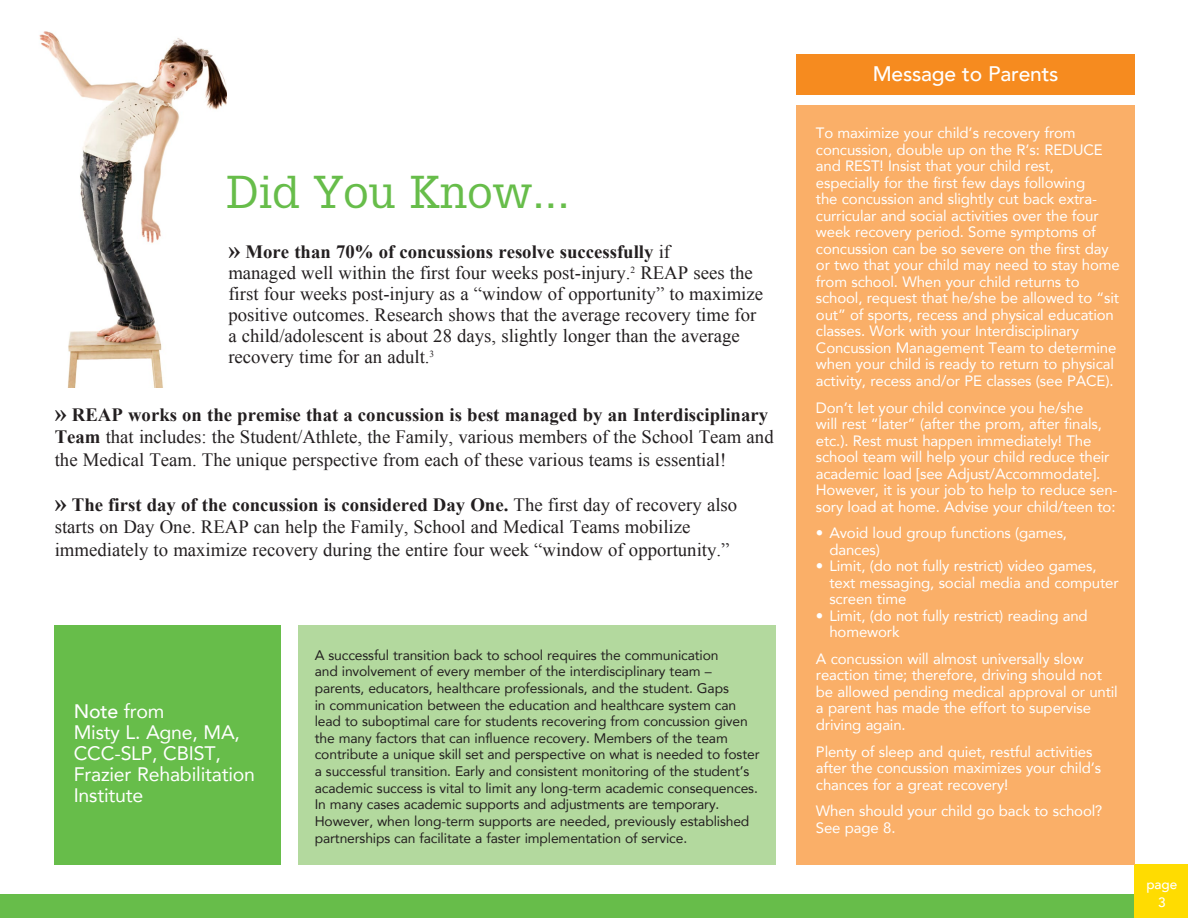
<style>
.page{position:relative;width:1188px;height:918px;background:#fff}
.page>*{position:absolute;margin:0;border:0;box-sizing:border-box;transform-origin:0 0}
.t1{font:45px "Glypha LT Std";color:#67bd4a}
.t2{font:500 21px "Avenir";letter-spacing:-.01em;color:#fff}
.t3{font:19.5px/21px "Avenir";letter-spacing:-.01em;color:#fff}
.t4{font:18.75px/21px "Times New Roman";color:#231f20}
.t5{font:700 18.75px "Times New Roman";color:#231f20}
.t6{font:15px/16.5px "Avenir";letter-spacing:-.01em;color:#fff}
.t7{font:13.8px/16.6px "Avenir";letter-spacing:-.01em;color:#231f20}
.t8{font:500 13.5px "Avenir";color:#fff}
.s1{font-size:24px}
.s2{font-weight:400}
.s3{font-weight:700}
.s4{font-weight:500}
</style>
<div class="page">
<img style="left:39px;top:31px;width:188px;height:356px">
<div style="left:0;top:895px;width:1188px;height:23px;background:#67bd4a"></div>
<div style="left:1135px;top:864px;width:53px;height:54px;background:#ffdc01"></div>
<div style="left:797px;top:54px;width:338px;height:41px;background:#f68b1f"></div>
<div style="left:797px;top:105px;width:338px;height:759px;background:#faaf68"></div>
<div style="left:55px;top:625px;width:226px;height:239px;background:#67bd4a"></div>
<div style="left:298px;top:625px;width:478px;height:239px;background:#b3d99e"></div>
<p class="t1" style="left:226px;top:165px;width:345px">Did You Know...</p>
<p class="t5" style="left:228px;top:239px;width:443px"><span class="s1">»</span> More than 70% of concussions resolve successfully <span class="s2">if</span></p>
<p class="t4" style="left:228px;top:262px;width:536px">managed well within the first four weeks post-injury.<sup>2</sup> REAP sees the first four weeks post-injury as a “window of opportunity” to maximize positive outcomes. Research shows that the average recovery time for a child/adolescent is about 28 days, slightly longer than the average recovery time for an adult.<sup>3</sup></p>
<p class="t5" style="left:55px;top:401px;width:715px"><span class="s1">»</span> REAP works on the premise that a concussion is best managed by an Interdisciplinary</p>
<p class="t4" style="left:55px;top:426px;width:720px"><span class="s3">Team</span> that includes: the Student/Athlete, the Family, various members of the School Team and</p>
<p class="t4" style="left:55px;top:449px;width:673px">the Medical Team. The unique perspective from each of these various teams is essential!</p>
<p class="t5" style="left:55px;top:491px;width:684px"><span class="s1">»</span> The first day of the concussion is considered Day One. <span class="s2">The first day of recovery also</span></p>
<p class="t4" style="left:55px;top:515px;width:676px;line-height:22.5px">starts on Day One. REAP can help the Family, School and Medical Teams mobilize immediately to maximize recovery during the entire four week “window of opportunity.”</p>
<p class="t3" style="left:74px;top:700px;width:183px"><span class="s4">Note</span> from<br>Misty L. Agne, MA,<br>CCC-SLP, CBIST,<br>Frazier Rehabilitation<br>Institute</p>
<p class="t7" style="left:315px;top:646px;width:446px">A successful transition back to school requires the communication<br>and involvement of every member of the interdisciplinary team – parents, educators, healthcare professionals, and the student. Gaps<br>in communication between the education and healthcare system can lead to suboptimal care for students recovering from concussion given the many factors that can influence recovery. Members of the team contribute a unique skill set and perspective on what is needed to foster a successful transition. Early and consistent monitoring of the student’s academic success is vital to limit any long-term academic consequences.<br>In many cases academic supports and adjustments are temporary.<br>However, when long-term supports are needed, previously established partnerships can facilitate a faster implementation of service.</p>
<p class="t2" style="left:873px;top:56px;width:187px">Message to Parents</p>
<p class="t6" style="left:816px;top:125px;width:305px">To maximize your child’s recovery from concussion, double up on the R’s: REDUCE and REST! Insist that your child rest, especially for the first few days following<br>the concussion and slightly cut back extra&shy;curricular and social activities over the four week recovery period. Some symptoms of concussion can be so severe on the first day or two that your child may need to stay home from school. When your child returns to school, request that he/she be allowed to “sit out” of sports, recess and physical education classes. Work with your Interdisciplinary Concussion Management Team to determine when your child is ready to return to physical activity, recess and/or PE classes (see PACE).</p>
<p class="t6" style="left:816px;top:399px;width:303px">Don’t let your child convince you he/she<br>will rest “later” (after the prom, after finals, etc.). Rest must happen immediately! The school team will help your child reduce their academic load [see Adjust/Accommodate].<br>However, it is your job to help to reduce sen&shy;sory load at home. Advise your child/teen to:</p>
<p class="t6" style="left:829px;top:524px;width:239px;text-indent:-14px">• Avoid loud group functions (games, dances)</p>
<p class="t6" style="left:829px;top:557px;width:291px;text-indent:-14px">• Limit, (do not fully restrict) video games, text messaging, social media and computer screen time</p>
<p class="t6" style="left:829px;top:607px;width:260px;text-indent:-14px">• Limit, (do not fully restrict) reading and homework</p>
<p class="t6" style="left:816px;top:650px;width:303px">A concussion will almost universally slow reaction time; therefore, driving should not be allowed pending medical approval or until a parent has made the effort to supervise driving again.</p>
<p class="t6" style="left:816px;top:743px;width:287px">Plenty of sleep and quiet, restful activities after the concussion maximizes your child’s chances for a great recovery!</p>
<p class="t6" style="left:816px;top:802px;width:288px">When should your child go back to school?<br>See page 8.</p>
<p class="t8" style="left:1146px;top:873px;width:33px">page</p>
<p class="t8" style="left:1158px;top:891px;width:9px">3</p>
</div>
